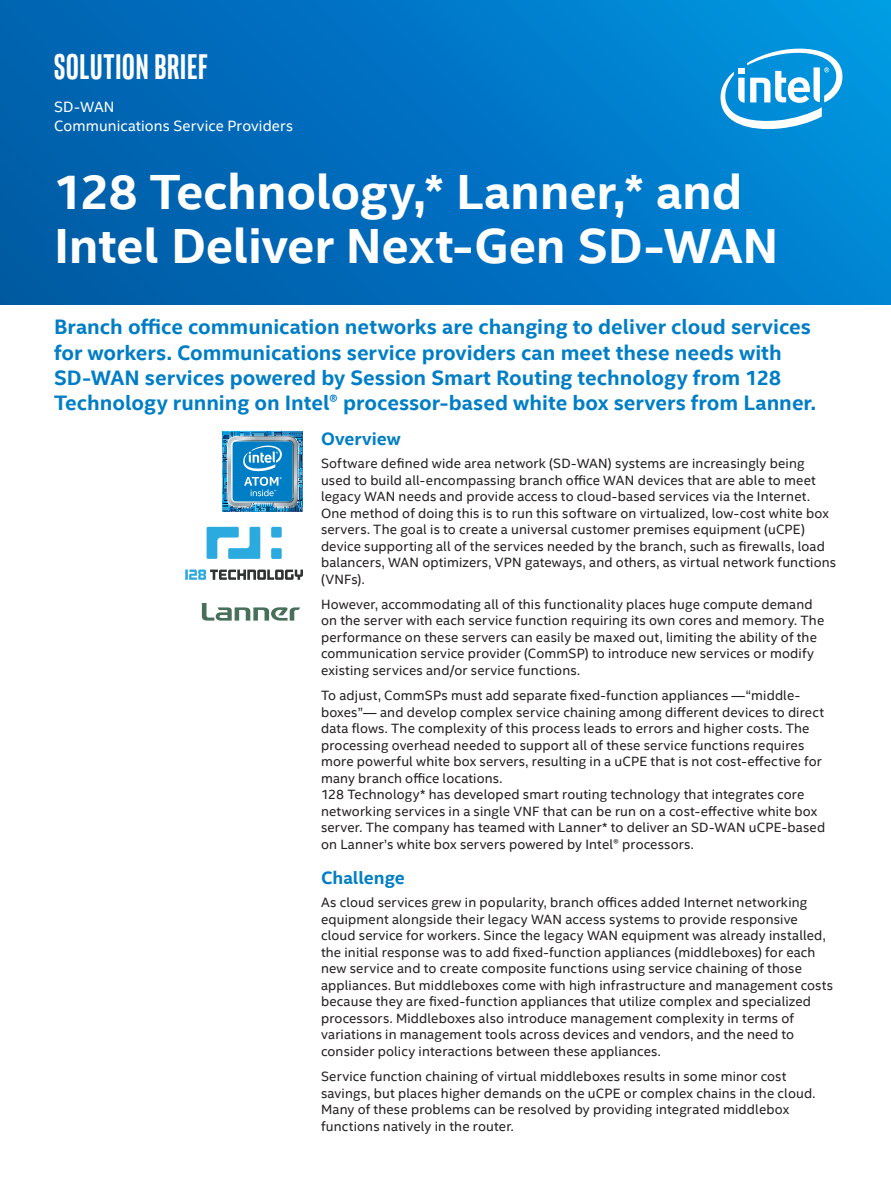
<style>
.page{position:relative;width:891px;height:1188px;background:#fff}
.page>*{position:absolute;margin:0;border:0;box-sizing:border-box;transform-origin:0 0}
.Main_Title{font:700 49.5px/54px "Intel Clear";letter-spacing:-.005em;color:#fff}
.t1{font:700 36px "Intel Clear Pro";letter-spacing:.025em;color:#fff}
.ProdName_-_Product_N{font:700 21px/25.2px "Intel Clear";color:#007ec5}
.CopyHeaderBlue{font:700 18px "Intel Clear";color:#007ec5}
.Mini_Header{font:15px "Intel Clear";letter-spacing:.005em;color:#fff}
.MainCopy___Caption{font:13.5px/16.5px "Intel Clear";letter-spacing:.01em;color:#231f20}
</style>
<div class="page">
<div style="left:0;top:0;width:891px;height:305px;background:linear-gradient(to right,#005ba9,#008cdb)"></div>
<img style="left:222px;top:431px;width:81px;height:81px">
<svg style="left:202px;top:603px;width:98px;height:18px"></svg>
<svg style="left:271px;top:527px;width:11px;height:11px"></svg>
<svg style="left:271px;top:548px;width:11px;height:11px"></svg>
<svg style="left:207px;top:527px;width:53px;height:32px"></svg>
<svg style="left:185px;top:570px;width:118px;height:10px"></svg>
<svg style="left:718px;top:42px;width:127px;height:90px"></svg>
<h2 class="t1" style="left:54px;top:44px;width:155px">SOLUTION BRIEF</h2>
<p class="Mini_Header" style="left:54px;top:96px;width:62px">SD-WAN</p>
<p class="Mini_Header" style="left:54px;top:116px;width:240px">Communications Service Providers</p>
<p class="Main_Title" style="left:54px;top:163px;width:726px">128 Technology,* Lanner,* and<br>Intel Deliver Next-Gen SD-WAN</p>
<p class="ProdName_-_Product_N" style="left:54px;top:314px;width:764px">Branch office communication networks are changing to deliver cloud services for workers. Communications service providers can meet these needs with SD-WAN services powered by Session Smart Routing technology from 128<br>Technology running on Intel® processor-based white box servers from Lanner.</p>
<p class="CopyHeaderBlue" style="left:321px;top:426px;width:81px">Overview</p>
<p class="MainCopy___Caption" style="left:321px;top:455px;width:517px">Software defined wide area network (SD-WAN) systems are increasingly being used to build all-encompassing branch office WAN devices that are able to meet legacy WAN needs and provide access to cloud-based services via the Internet.<br>One method of doing this is to run this software on virtualized, low-cost white box servers. The goal is to create a universal customer premises equipment (uCPE) device supporting all of the services needed by the branch, such as firewalls, load balancers, WAN optimizers, VPN gateways, and others, as virtual network functions (VNFs).</p>
<p class="MainCopy___Caption" style="left:321px;top:596px;width:505px">However, accommodating all of this functionality places huge compute demand on the server with each service function requiring its own cores and memory. The performance on these servers can easily be maxed out, limiting the ability of the communication service provider (CommSP) to introduce new services or modify existing services and/or service functions.</p>
<p class="MainCopy___Caption" style="left:321px;top:687px;width:505px">To adjust, CommSPs must add separate fixed-function appliances —“middle&shy;boxes”— and develop complex service chaining among different devices to direct data flows. The complexity of this process leads to errors and higher costs. The processing overhead needed to support all of these service functions requires more powerful white box servers, resulting in a uCPE that is not cost-effective for many branch office locations.</p>
<p class="MainCopy___Caption" style="left:321px;top:786px;width:506px">128 Technology* has developed smart routing technology that integrates core networking services in a single VNF that can be run on a cost-effective white box server. The company has teamed with Lanner* to deliver an SD-WAN uCPE-based on Lanner’s white box servers powered by Intel® processors.</p>
<p class="CopyHeaderBlue" style="left:321px;top:865px;width:85px">Challenge</p>
<p class="MainCopy___Caption" style="left:321px;top:894px;width:514px">As cloud services grew in popularity, branch offices added Internet networking equipment alongside their legacy WAN access systems to provide responsive cloud service for workers. Since the legacy WAN equipment was already installed, the initial response was to add fixed-function appliances (middleboxes) for each new service and to create composite functions using service chaining of those appliances. But middleboxes come with high infrastructure and management costs because they are fixed-function appliances that utilize complex and specialized processors. Middleboxes also introduce management complexity in terms of variations in management tools across devices and vendors, and the need to consider policy interactions between these appliances.</p>
<p class="MainCopy___Caption" style="left:321px;top:1068px;width:496px">Service function chaining of virtual middleboxes results in some minor cost savings, but places higher demands on the uCPE or complex chains in the cloud.<br>Many of these problems can be resolved by providing integrated middlebox functions natively in the router.</p>
</div>
